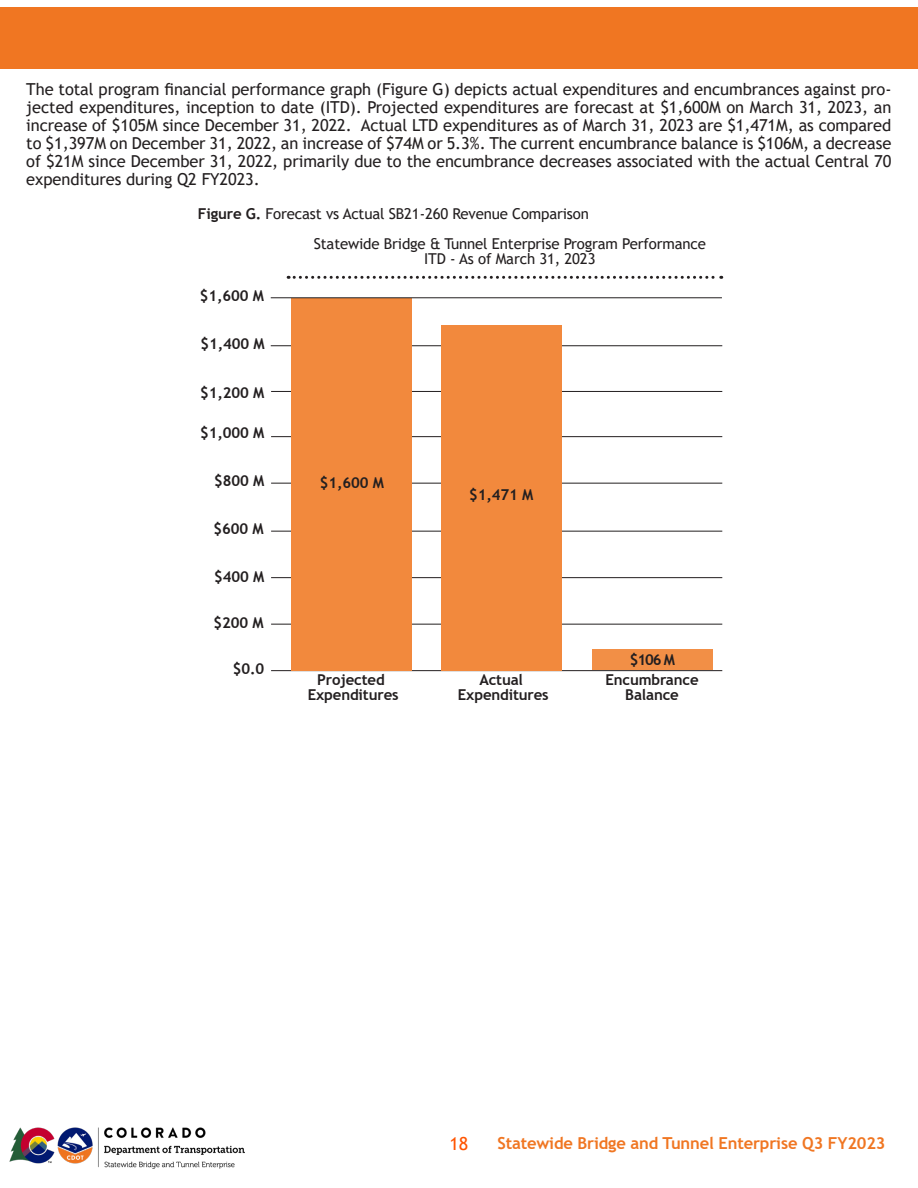
<style>
.page{position:relative;width:918px;height:1188px;background:#fff}
.page>*{position:absolute;margin:0;border:0;box-sizing:border-box;transform-origin:0 0}
.t1{font:18px "Trebuchet MS";color:#ff5400}
.Narrative{font:16.5px/18px "Trebuchet MS";letter-spacing:-.005em;color:#231f20;text-align:justify}
.t2{font:700 16.5px "Trebuchet MS";letter-spacing:-.01em;color:#f07622}
.t3{font:700 15px "Trebuchet MS";letter-spacing:-.01em;color:#231f20}
.t4{font:15px "Trebuchet MS";letter-spacing:-.01em;color:#231f20}
.s1{font-weight:700}
</style>
<div class="page">
<img style="left:9px;top:1127px;width:235px;height:41px">
<div style="left:0;top:8px;width:918px;height:61px;background:#f07622"></div>
<hr style="left:271px;top:345px;width:451px;height:1px;background:#231f20">
<div style="left:592px;top:649px;width:120px;height:21px;background:#f28f46"></div>
<hr style="left:271px;top:391px;width:451px;height:1px;background:#231f20">
<hr style="left:271px;top:436px;width:451px;height:1px;background:#231f20">
<hr style="left:271px;top:483px;width:451px;height:1px;background:#231f20">
<hr style="left:271px;top:531px;width:451px;height:1px;background:#231f20">
<hr style="left:271px;top:577px;width:451px;height:1px;background:#231f20">
<hr style="left:271px;top:624px;width:451px;height:1px;background:#231f20">
<hr style="left:271px;top:670px;width:451px;height:1px;background:#231f20">
<div style="left:291px;top:298px;width:121px;height:372px;background:#f2893d"></div>
<div style="left:441px;top:326px;width:120px;height:345px;background:#f2893d"></div>
<hr style="left:271px;top:297px;width:451px;height:1px;background:#231f20">
<svg style="left:288px;top:276px;width:434px;height:3px"></svg>
<p class="Narrative" style="left:26px;top:80px;width:867px">The total program financial performance graph (Figure G) depicts actual expenditures and encumbrances against pro&shy;jected expenditures, inception to date (ITD). Projected expenditures are forecast at $1,600M on March 31, 2023, an increase of $105M since December 31, 2022. Actual LTD expenditures as of March 31, 2023 are $1,471M, as compared to $1,397M on December 31, 2022, an increase of $74M or 5.3%. The current encumbrance balance is $106M, a decrease of $21M since December 31, 2022, primarily due to the encumbrance decreases associated with the actual Central 70 expenditures during Q2 FY2023.</p>
<p class="t4" style="left:198px;top:205px;width:393px"><span class="s1">Figure G.</span> Forecast vs Actual SB21-260 Revenue Comparison</p>
<p class="t3" style="left:200px;top:286px;width:66px">$1,600 M</p>
<p class="t3" style="left:201px;top:334px;width:66px">$1,400 M</p>
<p class="t3" style="left:200px;top:383px;width:66px">$1,200 M</p>
<p class="t3" style="left:200px;top:423px;width:66px">$1,000 M</p>
<p class="t3" style="left:214px;top:471px;width:52px">$800 M</p>
<p class="t3" style="left:214px;top:519px;width:52px">$600 M</p>
<p class="t3" style="left:214px;top:567px;width:52px">$400 M</p>
<p class="t3" style="left:214px;top:613px;width:52px">$200 M</p>
<p class="t3" style="left:233px;top:659px;width:33px">$0.0</p>
<p class="t4" style="left:314px;top:234px;width:394px">Statewide Bridge &amp; Tunnel Enterprise Program Performance</p>
<p class="t4" style="left:424px;top:249px;width:173px">ITD - As of March 31, 2023</p>
<p class="t3" style="left:320px;top:473px;width:66px">$1,600 M</p>
<p class="t3" style="left:317px;top:671px;width:69px">Projected</p>
<p class="t3" style="left:308px;top:686px;width:92px">Expenditures</p>
<p class="t3" style="left:469px;top:485px;width:66px">$1,471 M</p>
<p class="t3" style="left:479px;top:671px;width:45px">Actual</p>
<p class="t3" style="left:458px;top:686px;width:92px">Expenditures</p>
<p class="t3" style="left:630px;top:650px;width:47px">$106 M</p>
<p class="t3" style="left:606px;top:671px;width:95px">Encumbrance</p>
<p class="t3" style="left:625px;top:686px;width:55px">Balance</p>
<p class="t1" style="left:450px;top:1132px;width:20px">18</p>
<p class="t2" style="left:498px;top:1133px;width:390px">Statewide Bridge and Tunnel Enterprise Q3 FY2023</p>
</div>
